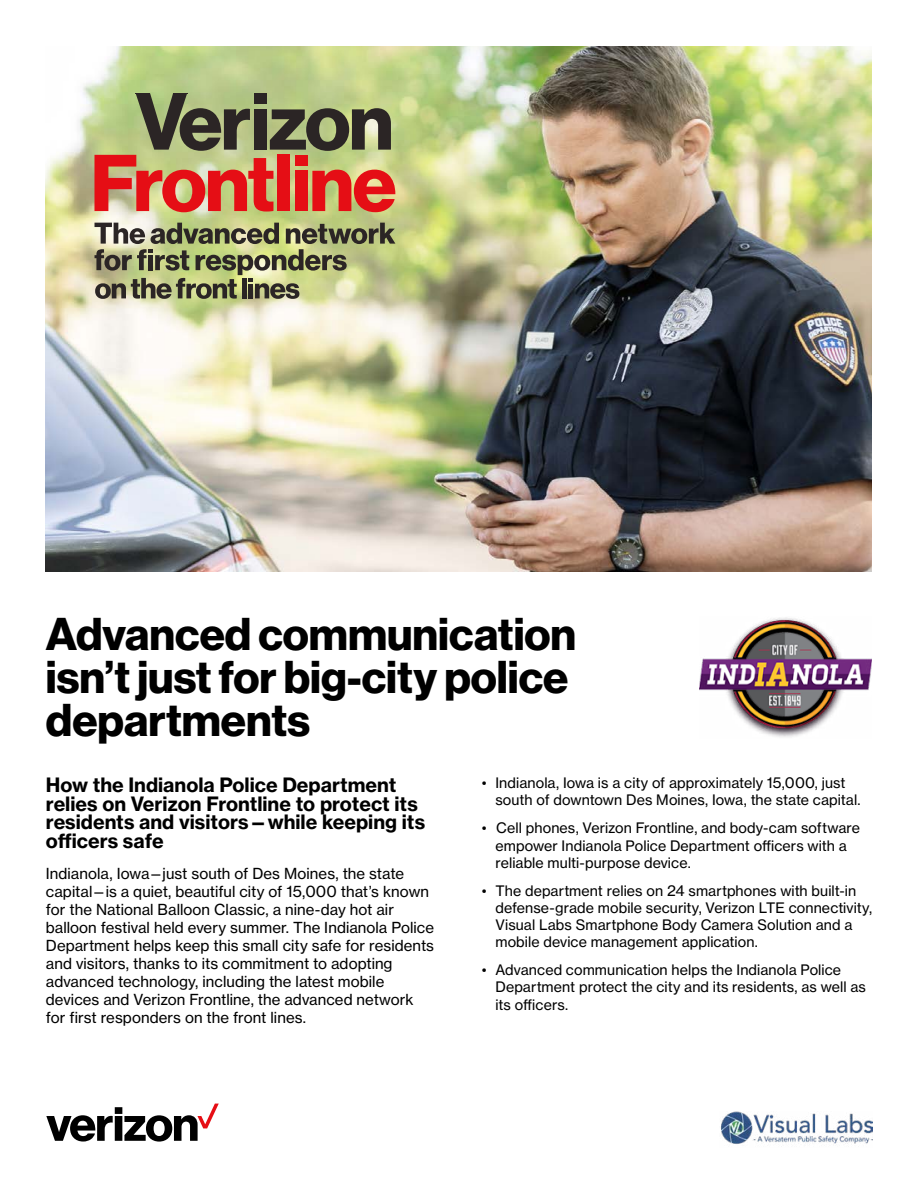
<style>
.page{position:relative;width:918px;height:1188px;background:#fff}
.page>*{position:absolute;margin:0;border:0;box-sizing:border-box;transform-origin:0 0}
.t1{font:700 45px/42.8px "Verizon NHGDS";color:#000}
.t2{font:700 19.5px/18.6px "Verizon NHGTX";color:#000}
.t3{font:15px/18px "Verizon NHGTX";letter-spacing:.005em;color:#000}
.t4{font:14.25px/17.1px "Verizon NHGTX";letter-spacing:.005em;color:#000}
</style>
<div class="page">
<img style="left:46px;top:46px;width:826px;height:525px">
<img style="left:700px;top:617px;width:172px;height:120px">
<svg style="left:46px;top:1104px;width:173px;height:38px"></svg>
<svg style="left:94px;top:93px;width:301px;height:119px"></svg>
<svg style="left:95px;top:223px;width:300px;height:76px"></svg>
<img style="left:721px;top:1112px;width:152px;height:32px">
<h1 class="t1" style="left:46px;top:612px;width:532px">Advanced communication isn’t just for big-city police departments</h1>
<h2 class="t2" style="left:46px;top:775px;width:381px">How the Indianola Police Department relies on Verizon Frontline to protect its residents and visitors—while keeping its officers safe</h2>
<p class="t3" style="left:46px;top:864px;width:390px">Indianola, Iowa—just south of Des Moines, the state capital—is a quiet, beautiful city of 15,000 that’s known for the National Balloon Classic, a nine-day hot air balloon festival held every summer. The Indianola Police Department helps keep this small city safe for residents and visitors, thanks to its commitment to adopting advanced technology, including the latest mobile devices and Verizon Frontline, the advanced network for first responders on the front lines.</p>
<p class="t4" style="left:495px;top:774px;width:367px;text-indent:-13px">• Indianola, Iowa is a city of approximately 15,000, just south of downtown Des Moines, Iowa, the state capital.</p>
<p class="t4" style="left:495px;top:819px;width:366px;text-indent:-13px">• Cell phones, Verizon Frontline, and body-cam software empower Indianola Police Department officers with a reliable multi-purpose device.</p>
<p class="t4" style="left:495px;top:882px;width:378px;text-indent:-13px">• The department relies on 24 smartphones with built-in defense-grade mobile security, Verizon LTE connectivity, Visual Labs Smartphone Body Camera Solution and a mobile device management application.</p>
<p class="t4" style="left:495px;top:961px;width:372px;text-indent:-13px">• Advanced communication helps the Indianola Police<br>Department protect the city and its residents, as well as its officers.</p>
</div>
